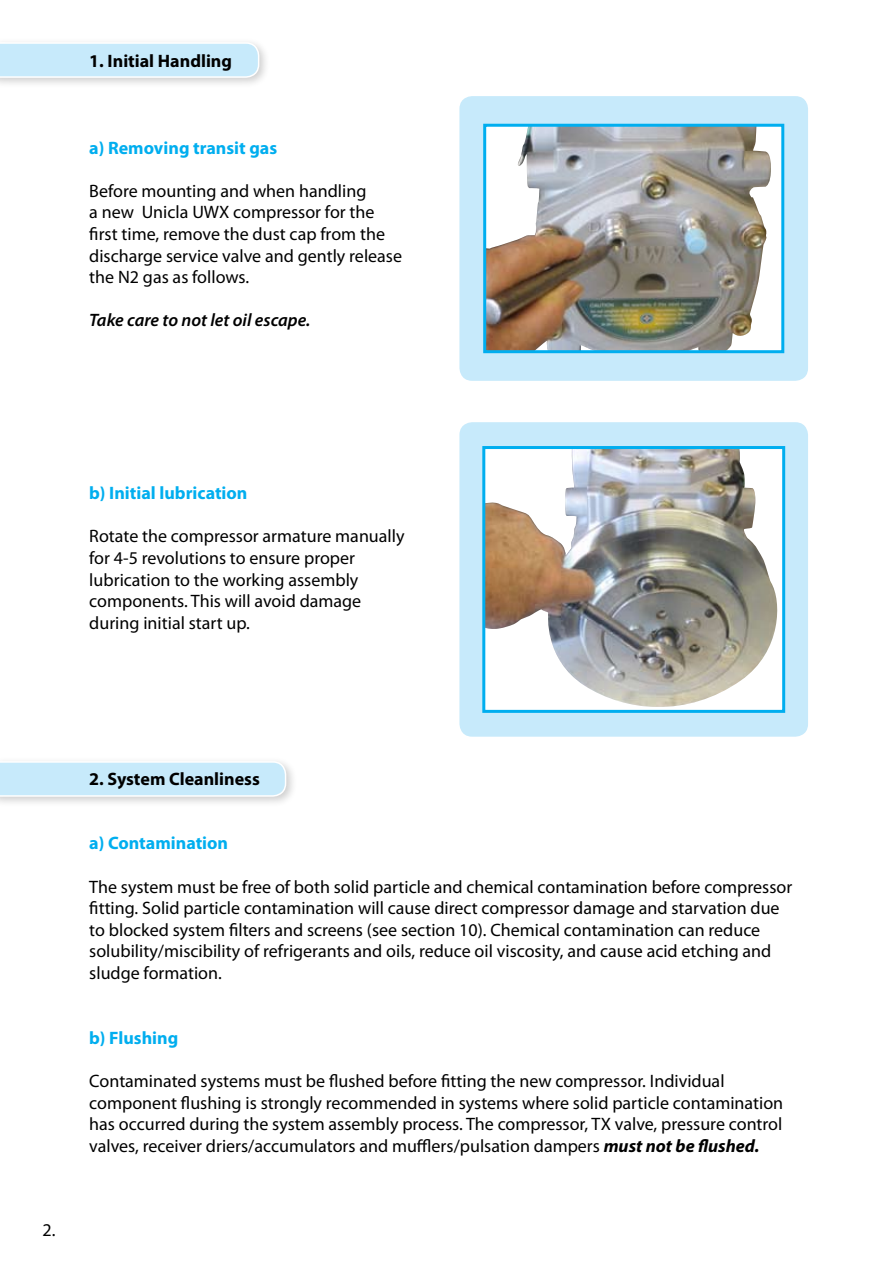
<style>
.page{position:relative;width:893px;height:1263px;background:#fff}
.page>*{position:absolute;margin:0;border:0;box-sizing:border-box;transform-origin:0 0}
.t1{font:18px/21.6px "Myriad Pro";color:#000}
.t2{font:700 18px "Myriad Pro";color:#00aeef}
.t3{font:700 18px "Myriad Pro";color:#000}
.t4{font:italic 600 18px "Myriad Pro";color:#000}
.s1{font-weight:700;font-style:italic}
</style>
<div class="page">
<div style="left:459px;top:96px;width:349px;height:285px;background:#c7eafb;border-radius:13px"></div>
<div style="left:459px;top:422px;width:349px;height:315px;background:#c7eafb;border-radius:13px"></div>
<div style="left:0;top:37px;width:270px;height:52px;background:#000;opacity:.2"></div>
<svg style="left:0;top:42px;width:259px;height:36px;background:#ccebfa"></svg>
<div style="left:0;top:756px;width:297px;height:52px;background:#000;opacity:.2"></div>
<svg style="left:0;top:761px;width:286px;height:36px;background:#ccebfa"></svg>
<div style="left:485px;top:125px;width:298px;height:227px;background:#fff"></div>
<img style="left:487px;top:128px;width:284px;height:221px">
<div style="left:483px;top:124px;width:301px;height:229px;border:3px solid #00aeef"></div>
<img style="left:486px;top:450px;width:295px;height:259px">
<div style="left:482px;top:446px;width:303px;height:267px;border:3px solid #00aeef"></div>
<p class="t3" style="left:89px;top:54px;width:144px">1. Initial Handling</p>
<p class="t2" style="left:89px;top:140px;width:189px">a) Removing transit gas</p>
<p class="t1" style="left:89px;top:181px;width:314px">Before mounting and when handling<br>a new Unicla UWX compressor for the first time, remove the dust cap from the discharge service valve and gently release the N2 gas as follows.</p>
<p class="t4" style="left:89px;top:314px;width:223px">Take care to not let oil escape.</p>
<p class="t2" style="left:89px;top:486px;width:160px">b) Initial lubrication</p>
<p class="t1" style="left:89px;top:527px;width:317px">Rotate the compressor armature manually for 4-5 revolutions to ensure proper lubrication to the working assembly components. This will avoid damage during initial start up.</p>
<p class="t1" style="left:43px;top:1221px;width:14px">2.</p>
<p class="t3" style="left:89px;top:771px;width:172px">2. System Cleanliness</p>
<p class="t2" style="left:89px;top:836px;width:140px">a) Contamination</p>
<p class="t1" style="left:89px;top:877px;width:704px">The system must be free of both solid particle and chemical contamination before compressor fitting. Solid particle contamination will cause direct compressor damage and starvation due to blocked system filters and screens (see section 10). Chemical contamination can reduce solubility/miscibility of refrigerants and oils, reduce oil viscosity, and cause acid etching and sludge formation.</p>
<p class="t2" style="left:89px;top:1030px;width:90px">b) Flushing</p>
<p class="t1" style="left:89px;top:1072px;width:695px">Contaminated systems must be flushed before fitting the new compressor. Individual component flushing is strongly recommended in systems where solid particle contamination has occurred during the system assembly process. The compressor, TX valve, pressure control valves, receiver driers/accumulators and mufflers/pulsation dampers <span class="s1">must not be flushed.</span></p>
</div>
